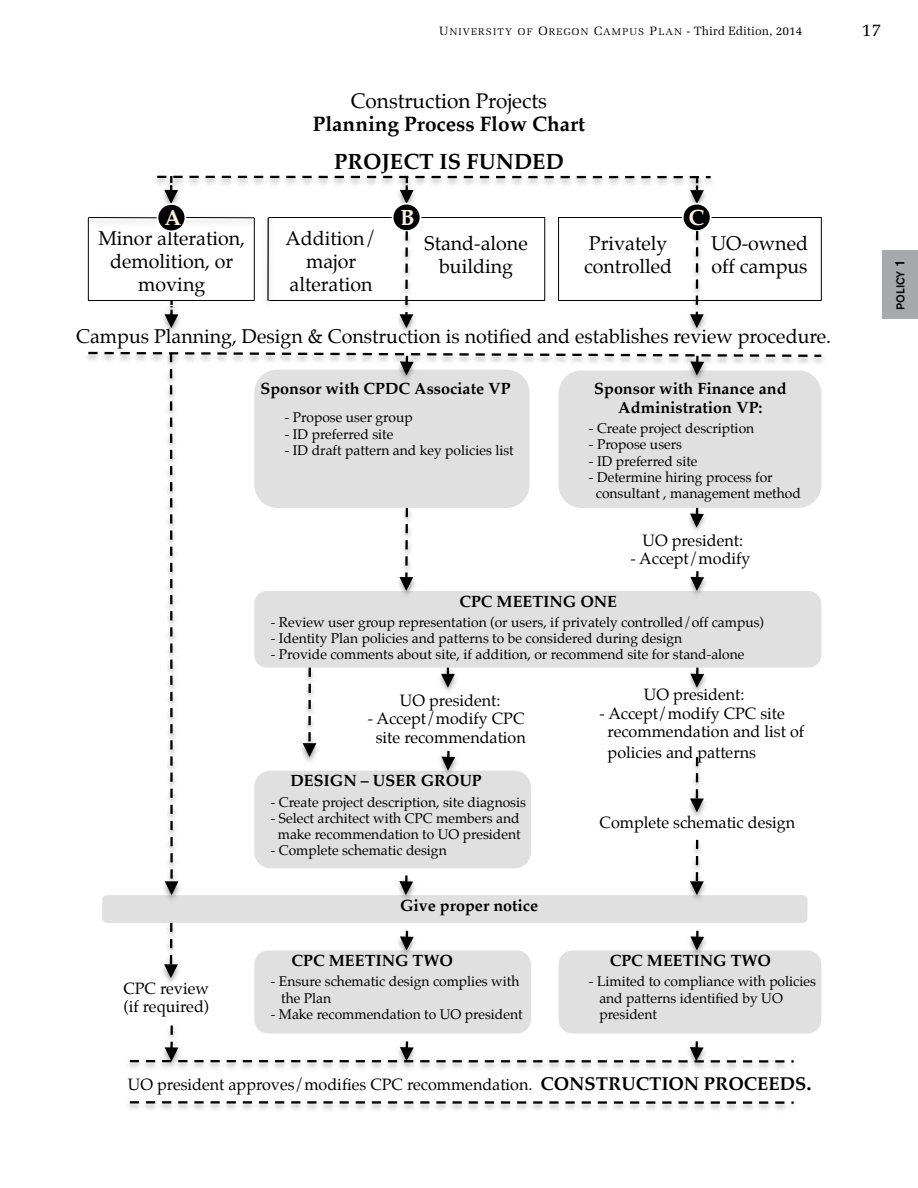
<style>
.page{position:relative;width:918px;height:1188px;background:#fff}
.page>*{position:absolute;margin:0;border:0;box-sizing:border-box;transform-origin:0 0}
.t1{font:700 21.9px "Palatino";color:#000}
.t2{font:700 21.9px "Palatino";color:#fff0e7}
.t3{font:700 20.7px "Palatino";color:#000}
.t4{font:20.7px "Palatino";color:#000}
.t5{font:19.65px/23.1px "Palatino";color:#000;text-align:center}
.t6{font:500 18px "Akzidenz Grotesk BQ";color:#000}
.t7{font:18px "Melior SC810";color:#000}
.t8{font:16.2px/18.5px "Palatino";color:#000}
.t9{font:700 16.2px/18.5px "Palatino";color:#000;text-align:center}
.t10{font:13.8px/16.2px "Palatino";color:#000}
.t11{font:500 11.25px "Akzidenz Grotesk BQ";color:#000}
.t12{font:9.75px "Melior SC810";letter-spacing:.125em;color:#000}
.s1{font-size:12px}
.s2{font-family:"Melior";font-size:12px}
.s3{font-style:inherit}
.s4{font-weight:700;font-size:18.45px}
.s5{font-weight:700;font-size:20.7px}
.s6{font-size:13.5px}
</style>
<div class="page">
<div style="left:882px;top:250px;width:36px;height:69px;background:#a7a9ac"></div>
<div style="left:88px;top:217px;width:167px;height:84px;border:1px solid #000"></div>
<div style="left:268px;top:217px;width:277px;height:84px;border:1px solid #000"></div>
<div style="left:558px;top:217px;width:264px;height:84px;border:1px solid #000"></div>
<img style="left:205px;top:175px;width:445px;height:1px">
<img style="left:711px;top:180px;width:15px;height:39px">
<img style="left:156px;top:175px;width:43px;height:7px">
<img style="left:378px;top:175px;width:58px;height:1px">
<svg style="left:157px;top:176px;width:554px;height:20px"></svg>
<div style="left:102px;top:895px;width:706px;height:28px;background:#e0e0e0;border-radius:5px"></div>
<div style="left:254px;top:950px;width:277px;height:83px;background:#e0e0e0;border-radius:14px"></div>
<div style="left:559px;top:950px;width:262px;height:83px;background:#e0e0e0;border-radius:14px"></div>
<img style="left:377px;top:299px;width:59px;height:33px">
<svg style="left:400px;top:242px;width:13px;height:86px"></svg>
<img style="left:667px;top:299px;width:59px;height:33px">
<svg style="left:690px;top:242px;width:14px;height:86px"></svg>
<img style="left:142px;top:299px;width:58px;height:33px">
<svg style="left:165px;top:300px;width:13px;height:28px"></svg>
<img style="left:692px;top:895px;width:10px;height:5px">
<img style="left:668px;top:930px;width:58px;height:25px">
<svg style="left:690px;top:931px;width:14px;height:19px"></svg>
<img style="left:402px;top:895px;width:9px;height:5px">
<img style="left:378px;top:930px;width:58px;height:25px">
<svg style="left:400px;top:931px;width:14px;height:19px"></svg>
<img style="left:129px;top:1101px;width:664px;height:9px">
<svg style="left:130px;top:1101px;width:664px;height:3px"></svg>
<img style="left:129px;top:1060px;width:665px;height:10px">
<img style="left:378px;top:1063px;width:58px;height:7px">
<img style="left:667px;top:1063px;width:59px;height:7px">
<img style="left:162px;top:922px;width:17px;height:61px">
<svg style="left:164px;top:923px;width:14px;height:55px"></svg>
<img style="left:142px;top:1025px;width:58px;height:45px">
<svg style="left:130px;top:1026px;width:664px;height:37px"></svg>
<svg style="left:86px;top:351px;width:737px;height:544px"></svg>
<img style="left:87px;top:218px;width:66px;height:12px">
<hr style="left:88px;top:217px;width:69px;height:1px;background:#000">
<img style="left:267px;top:242px;width:10px;height:59px">
<hr style="left:268px;top:218px;width:1px;height:83px;background:#000">
<img style="left:153px;top:196px;width:560px;height:46px">
<p class="t12" style="left:439px;top:26px;width:365px"><span class="s1">U</span>NIVERSITY OF <span class="s1">O</span> REGON <span class="s1">C</span>AMPUS <span class="s1">P</span> LAN <span class="s1">-</span> <span class="s2">Third Edition, 2014</span></p>
<h3 class="t7" style="left:861px;top:19px;width:22px">17</h3>
<h2 class="t4" style="left:351px;top:88px;width:198px">Construction Projects</h2>
<h2 class="t3" style="left:313px;top:111px;width:274px">Planning Process Flow Chart</h2>
<h1 class="t1" style="left:334px;top:148px;width:231px">PROJECT IS FUNDED</h1>
<h3 class="t6" style="left:365px;top:108px;width:180px">Construction Projects</h3>
<h1 class="t2" style="left:165px;top:204px;width:19px">A</h1>
<h1 class="t2" style="left:400px;top:204px;width:16px">B</h1>
<h1 class="t2" style="left:688px;top:204px;width:17px">C</h1>
<h3 class="t5" style="left:98px;top:229px;width:148px">Minor alteration, demolition, or moving</h3>
<h3 class="t5" style="left:286px;top:229px;width:92px">Addition/ major alteration</h3>
<h3 class="t5" style="left:424px;top:234px;width:105px">Stand-alone building</h3>
<h3 class="t5" style="left:584px;top:234px;width:90px;text-align:left">Privately controlled</h3>
<h3 class="t5" style="left:711px;top:234px;width:98px;text-align:left">UO-owned off campus</h3>
<h3 class="t5" style="left:76px;top:327px;width:756px">Campus Planning<span class="s3">, Design &amp; Construction</span> is notified and establishes review procedure.</h3>
<p class="t9" style="left:261px;top:381px;width:252px">Sponsor with CPDC Associate VP</p>
<p class="t10" style="left:285px;top:411px;width:129px">- Propose user group</p>
<p class="t10" style="left:285px;top:427px;width:110px">- ID preferred site</p>
<p class="t10" style="left:285px;top:443px;width:230px">- ID draft pattern and key policies list</p>
<p class="t9" style="left:594px;top:381px;width:194px">Sponsor with Finance and<br>Administration VP:</p>
<p class="t10" style="left:589px;top:422px;width:167px">- Create project description</p>
<p class="t10" style="left:589px;top:438px;width:95px">- Propose users</p>
<p class="t10" style="left:589px;top:454px;width:110px">- ID preferred site</p>
<p class="t10" style="left:596px;top:470px;width:206px;text-indent:-7px">- Determine hiring process for consultant , management method</p>
<p class="t8" style="left:643px;top:532px;width:102px">UO president:</p>
<p class="t8" style="left:630px;top:551px;width:122px">- Accept/modify</p>
<p class="t9" style="left:459px;top:593px;width:159px">CPC MEETING ONE</p>
<p class="t10" style="left:271px;top:615px;width:495px">- Review user group representation (or users, if privately controlled/off campus)</p>
<p class="t10" style="left:271px;top:631px;width:413px">- Identity Plan policies and patterns to be considered during design</p>
<p class="t10" style="left:271px;top:648px;width:475px">- Provide comments about site, if addition, or recommend site for stand-alone</p>
<p class="t8" style="left:123px;top:981px;width:87px">CPC review (if required)</p>
<p class="t8" style="left:400px;top:693px;width:102px">UO president:</p>
<p class="t8" style="left:368px;top:711px;width:160px;text-align:center">- Accept/modify CPC site recommendation</p>
<p class="t9" style="left:290px;top:773px;width:193px">DESIGN – USER GROUP</p>
<p class="t10" style="left:271px;top:795px;width:257px">- Create project description, site diagnosis</p>
<p class="t10" style="left:271px;top:811px;width:251px;text-align:center">- Select architect with CPC members and make recommendation to UO president</p>
<p class="t10" style="left:271px;top:843px;width:177px">- Complete schematic design</p>
<p class="t9" style="left:400px;top:898px;width:140px">Give proper notice</p>
<p class="t9" style="left:292px;top:953px;width:163px">CPC MEETING TWO</p>
<p class="t10" style="left:281px;top:975px;width:240px;text-indent:-10px">- Ensure schematic design complies with the Plan</p>
<p class="t10" style="left:271px;top:1007px;width:253px">- Make recommendation to UO president</p>
<p class="t8" style="left:644px;top:687px;width:102px">UO president:</p>
<p class="t8" style="left:608px;top:705px;width:198px;text-indent:-8px">- Accept/modify CPC site recommendation and list of</p>
<p class="t8" style="left:608px;top:744px;width:150px">policies and patterns</p>
<p class="t8" style="left:600px;top:815px;width:197px">Complete schematic design</p>
<p class="t9" style="left:610px;top:953px;width:163px">CPC MEETING TWO</p>
<p class="t10" style="left:599px;top:975px;width:218px;text-indent:-10px">- Limited to compliance with policies and patterns identified by UO president</p>
<p class="t8" style="left:128px;top:1076px;width:685px">UO president approves/modifies CPC recommendation. <span class="s4">CONSTRUCTION PROCEEDS</span><span class="s5">.</span></p>
<p class="t11" style="left:894px;top:310px;width:52px;rotate:-90deg">POLICY <span class="s6">1</span></p>
</div>
